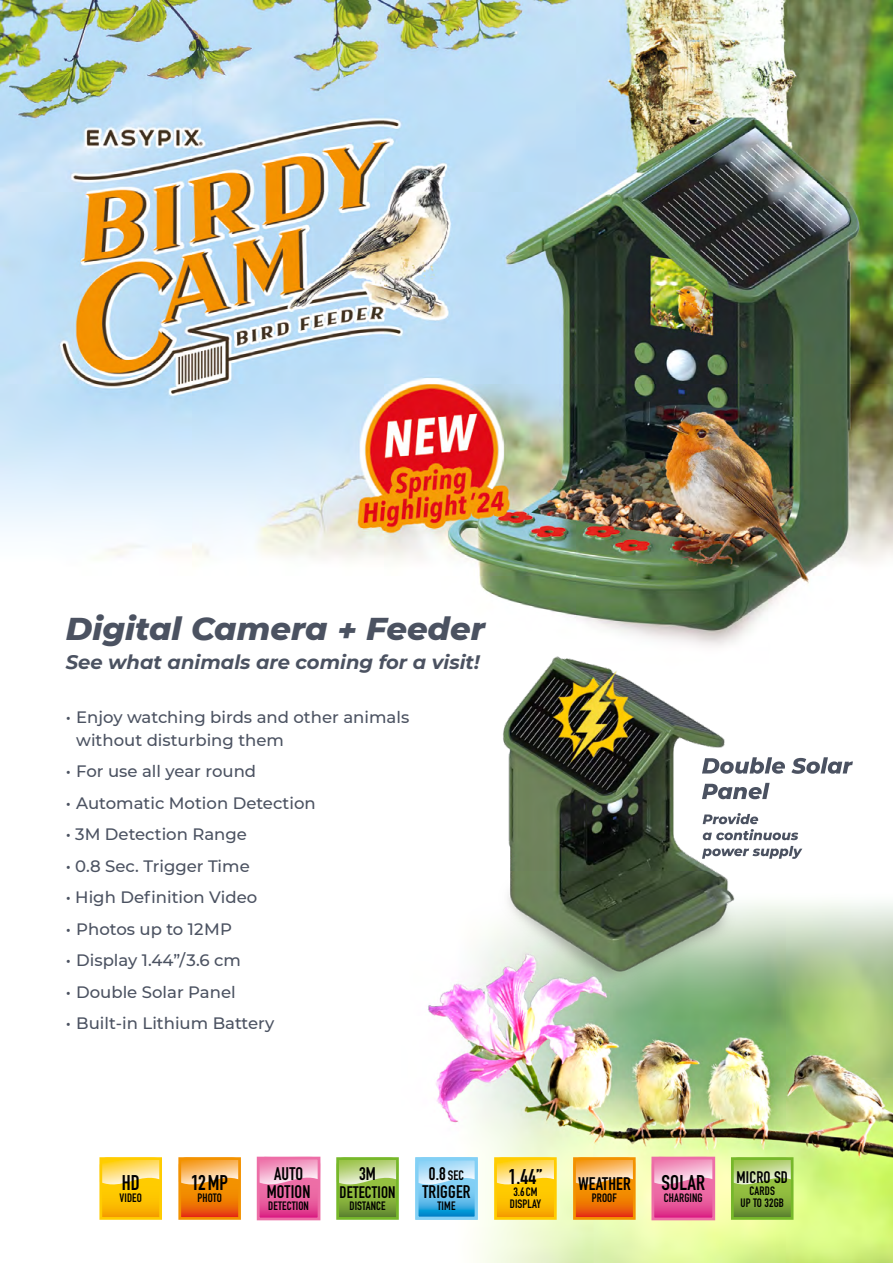
<style>
.page{position:relative;width:893px;height:1263px;background:#fff}
.page>*{position:absolute;margin:0;border:0;box-sizing:border-box;transform-origin:0 0}
.t1{font:italic 800 32.25px "Montserrat";color:#4b5261}
.t2{font:700 21px "DIN Condensed";letter-spacing:.01em;color:#000}
.t3{font:italic 700 19.5px "Montserrat";color:#4b5261}
.t4{font:700 18px/18px "DIN Condensed";letter-spacing:.01em;color:#000;text-align:center}
.t5{font:500 16.5px/22.5px "Montserrat";color:#4b5261}
.t6{font:700 16.5px "DIN Condensed";letter-spacing:.01em;color:#000}
.t7{font:700 12px/12px "DIN Condensed";letter-spacing:.01em;color:#000;text-align:center}
.s1{font-size:13.5px}
</style>
<div class="page">
<img style="left:436px;top:1030px;width:457px;height:233px">
<img style="left:0;top:0;width:893px;height:561px">
<img style="left:402px;top:487px;width:491px;height:543px">
<svg style="left:493px;top:1156px;width:65px;height:65px;background:#fcce33"></svg>
<svg style="left:730px;top:1156px;width:65px;height:65px;background:#9bc159"></svg>
<svg style="left:650px;top:1155px;width:66px;height:67px;background:#ed82ae"></svg>
<svg style="left:256px;top:1156px;width:65px;height:65px;background:#ed7cb1"></svg>
<svg style="left:99px;top:1157px;width:63px;height:63px;background:#fdcb29"></svg>
<svg style="left:336px;top:1157px;width:63px;height:63px;background:#96bd56"></svg>
<svg style="left:415px;top:1156px;width:64px;height:65px;background:#83ccf0"></svg>
<svg style="left:572px;top:1156px;width:65px;height:65px;background:#f29932"></svg>
<svg style="left:178px;top:1157px;width:63px;height:63px;background:#f39329"></svg>
<svg style="left:703px;top:813px;width:95px;height:27px"></svg>
<svg style="left:702px;top:846px;width:100px;height:13px"></svg>
<svg style="left:702px;top:757px;width:83px;height:17px"></svg>
<svg style="left:791px;top:757px;width:62px;height:17px"></svg>
<svg style="left:702px;top:783px;width:68px;height:16px"></svg>
<h1 class="t1" style="left:66px;top:605px;width:421px">Digital Camera + Feeder</h1>
<p class="t3" style="left:66px;top:648px;width:415px">See what animals are coming for a visit!</p>
<p class="t5" style="left:76px;top:705px;width:335px;text-indent:-10px">• Enjoy watching birds and other animals without disturbing them</p>
<p class="t5" style="left:66px;top:759px;width:192px">• For use all year round</p>
<p class="t5" style="left:66px;top:791px;width:252px">• Automatic Motion Detection</p>
<p class="t5" style="left:66px;top:822px;width:183px">• 3M Detection Range</p>
<p class="t5" style="left:66px;top:854px;width:186px">• 0.8 Sec. Trigger Time</p>
<p class="t5" style="left:66px;top:885px;width:193px">• High Definition Video</p>
<p class="t5" style="left:66px;top:917px;width:168px">• Photos up to 12MP</p>
<p class="t5" style="left:66px;top:948px;width:177px">• Display 1.44”/3.6 cm</p>
<p class="t5" style="left:66px;top:980px;width:172px">• Double Solar Panel</p>
<p class="t5" style="left:66px;top:1011px;width:210px">• Built-in Lithium Battery</p>
<p class="t2" style="left:122px;top:1168px;width:20px">HD</p>
<p class="t7" style="left:119px;top:1192px;width:24px">VIDEO</p>
<p class="t2" style="left:191px;top:1168px;width:39px">12MP</p>
<p class="t7" style="left:197px;top:1192px;width:26px">PHOTO</p>
<p class="t4" style="left:267px;top:1165px;width:45px">AUTO<br>MOTION</p>
<p class="t7" style="left:268px;top:1200px;width:42px">DETECTION</p>
<p class="t4" style="left:359px;top:1165px;width:18px">3M</p>
<p class="t6" style="left:340px;top:1181px;width:57px">DETECTION</p>
<p class="t7" style="left:349px;top:1200px;width:38px">DISTANCE</p>
<p class="t4" style="left:422px;top:1165px;width:50px">0.8 <span class="s1">SEC<br></span>TRIGGER</p>
<p class="t7" style="left:438px;top:1200px;width:19px">TIME</p>
<p class="t2" style="left:508px;top:1162px;width:36px">1.44”</p>
<p class="t7" style="left:510px;top:1186px;width:33px">3.6CM<br>DISPLAY</p>
<p class="t4" style="left:578px;top:1174px;width:54px">WEATHER</p>
<p class="t7" style="left:592px;top:1192px;width:27px">PROOF</p>
<p class="t2" style="left:661px;top:1168px;width:45px">SOLAR</p>
<p class="t7" style="left:664px;top:1192px;width:40px">CHARGING</p>
<p class="t6" style="left:737px;top:1166px;width:53px">MICRO SD</p>
<p class="t7" style="left:740px;top:1185px;width:45px">CARDS<br>UP TO 32GB</p>
</div>
